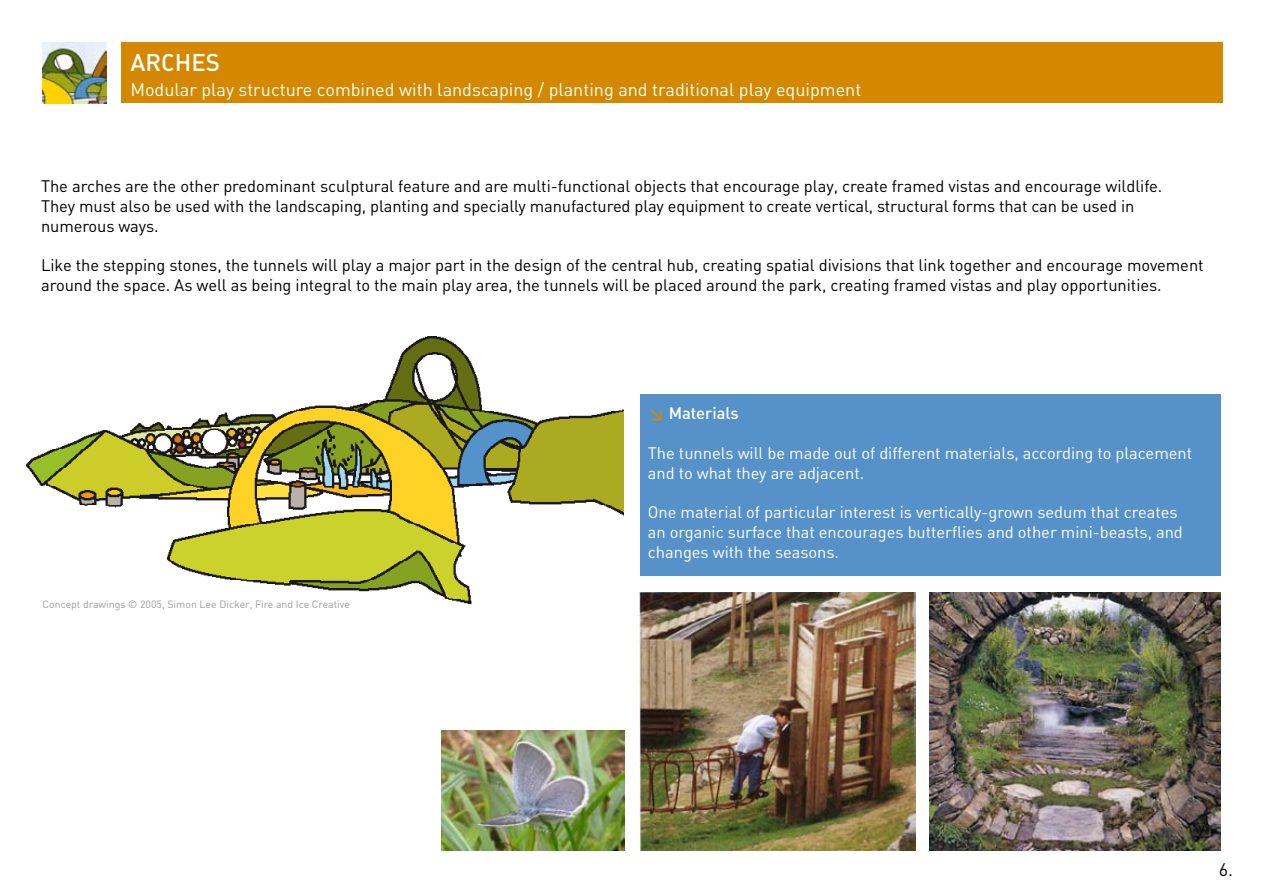
<style>
.page{position:relative;width:1263px;height:893px;background:#fff}
.page>*{position:absolute;margin:0;border:0;box-sizing:border-box;transform-origin:0 0}
.t1{font:24px "DIN Medium Alternate";color:#fff}
.t2{font:18px "DIN Regular Alternate";color:#fff}
.t3{font:18px "DIN";color:#000}
.t4{font:16.5px/19.8px "DIN Regular Alternate";letter-spacing:-.005em;color:#000}
.t5{font:16.5px/19.8px "DIN Regular Alternate";letter-spacing:-.005em;color:#fff}
.t6{font:16.5px "DIN Medium Alternate";letter-spacing:-.005em;color:#fff}
.t7{font:10.5px "DIN";color:#9c9d9f}
.s1{color:#d38800}
</style>
<div class="page">
<div style="left:641px;top:394px;width:580px;height:181px;background:#5692c9"></div>
<img style="left:930px;top:593px;width:290px;height:257px">
<img style="left:640px;top:593px;width:275px;height:257px">
<img style="left:441px;top:730px;width:183px;height:120px">
<img style="left:43px;top:43px;width:64px;height:60px">
<div style="left:121px;top:43px;width:1101px;height:60px;background:#d38800"></div>
<img style="left:26px;top:337px;width:598px;height:267px">
<h1 class="t1" style="left:130px;top:47px;width:91px">ARCHES</h1>
<p class="t2" style="left:130px;top:78px;width:732px">Modular play structure combined with landscaping / planting and traditional play equipment</p>
<p class="t4" style="left:41px;top:176px;width:1123px">The arches are the other predominant sculptural feature and are multi-functional objects that encourage play, create framed vistas and encourage wildlife.<br>They must also be used with the landscaping, planting and specially manufactured play equipment to create vertical, structural forms that can be used in numerous ways.</p>
<p class="t4" style="left:41px;top:255px;width:1164px">Like the stepping stones, the tunnels will play a major part in the design of the central hub, creating spatial divisions that link together and encourage movement around the space. As well as being integral to the main play area, the tunnels will be placed around the park, creating framed vistas and play opportunities.</p>
<p class="t7" style="left:43px;top:598px;width:309px">Concept drawings © 2005, Simon Lee Dicker, Fire and Ice Creative</p>
<p class="t6" style="left:648px;top:403px;width:92px"><span class="s1">≥</span> Materials</p>
<p class="t5" style="left:648px;top:443px;width:546px">The tunnels will be made out of different materials, according to placement and to what they are adjacent.</p>
<p class="t5" style="left:648px;top:502px;width:536px">One material of particular interest is vertically-grown sedum that creates an organic surface that encourages butterflies and other mini-beasts, and changes with the seasons.</p>
<p class="t3" style="left:1219px;top:858px;width:16px">6.</p>
</div>
